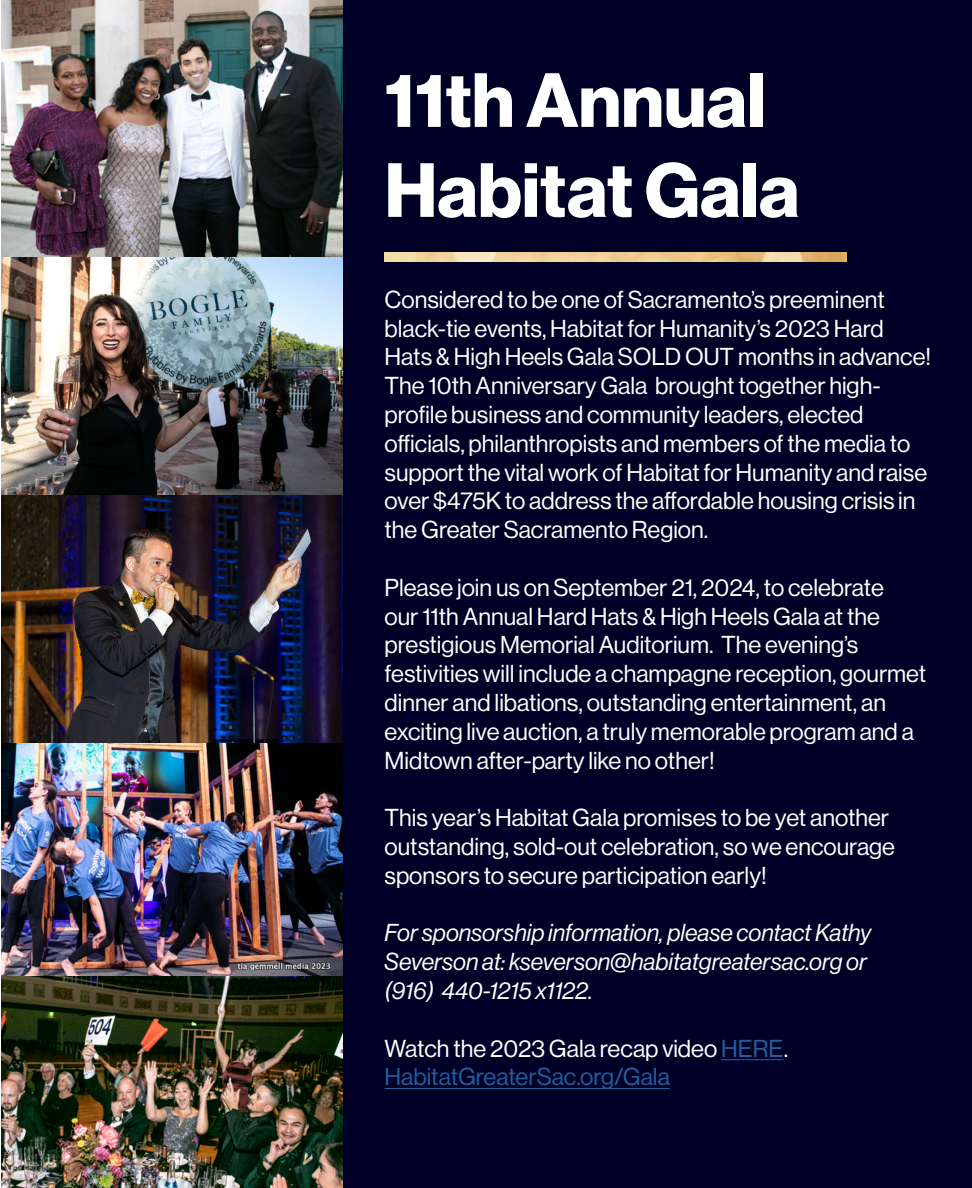
<style>
.page{position:relative;width:972px;height:1188px;background:#fff}
.page>*{position:absolute;margin:0;border:0;box-sizing:border-box;transform-origin:0 0}
.t1{font:75px/90px "N Haas Grotesk DS Pro 75 Bd";color:#fff}
.t2{font:24px/28.8px "N Haas Grotesk DS Pro 55 Rg";color:#fff}
.t3{font:24px/28.8px "N Haas Grotesk DS Pro 56 It";color:#fff}
.t4{font:24px/28.8px "N Haas Grotesk DS Pro 55 Rg";color:#215e9e}
.s1{color:#fff}
</style>
<div class="page">
<div style="left:323px;top:0;width:649px;height:1188px;background:#000027"></div>
<img style="left:385px;top:253px;width:461px;height:9px">
<hr style="left:721px;top:1059px;width:63px;height:1px;background:#215e9e">
<hr style="left:385px;top:1088px;width:285px;height:1px;background:#215e9e">
<img style="left:2px;top:0;width:340px;height:737px">
<img style="left:2px;top:975px;width:340px;height:213px">
<img style="left:2px;top:737px;width:341px;height:238px">
<h1 class="t1" style="left:385px;top:57px;width:416px">11th Annual<br>Habitat Gala</h1>
<p class="t2" style="left:385px;top:285px;width:548px">Considered to be one of Sacramento’s preeminent black-tie events, Habitat for Humanity’s 2023 Hard Hats &amp; High Heels Gala SOLD OUT months in advance!<br>The 10th Anniversary Gala brought together high&shy;profile business and community leaders, elected officials, philanthropists and members of the media to support the vital work of Habitat for Humanity and raise over $475K to address the affordable housing crisis in the Greater Sacramento Region.</p>
<p class="t2" style="left:385px;top:573px;width:543px">Please join us on September 21, 2024, to celebrate<br>our 11th Annual Hard Hats &amp; High Heels Gala at the prestigious Memorial Auditorium. The evening’s festivities will include a champagne reception, gourmet dinner and libations, outstanding entertainment, an exciting live auction, a truly memorable program and a Midtown after-party like no other!</p>
<p class="t2" style="left:385px;top:803px;width:512px">This year’s Habitat Gala promises to be yet another outstanding, sold-out celebration, so we encourage sponsors to secure participation early!</p>
<p class="t3" style="left:385px;top:919px;width:488px">For sponsorship information, please contact Kathy<br>Severson at: kseverson@habitatgreatersac.org or (916) 440-1215 x1122.</p>
<p class="t4" style="left:385px;top:1034px;width:405px"><span class="s1">Watch the 2023 Gala recap video</span> HERE<span class="s1">.<br></span>HabitatGreaterSac.org/Gala</p>
</div>
